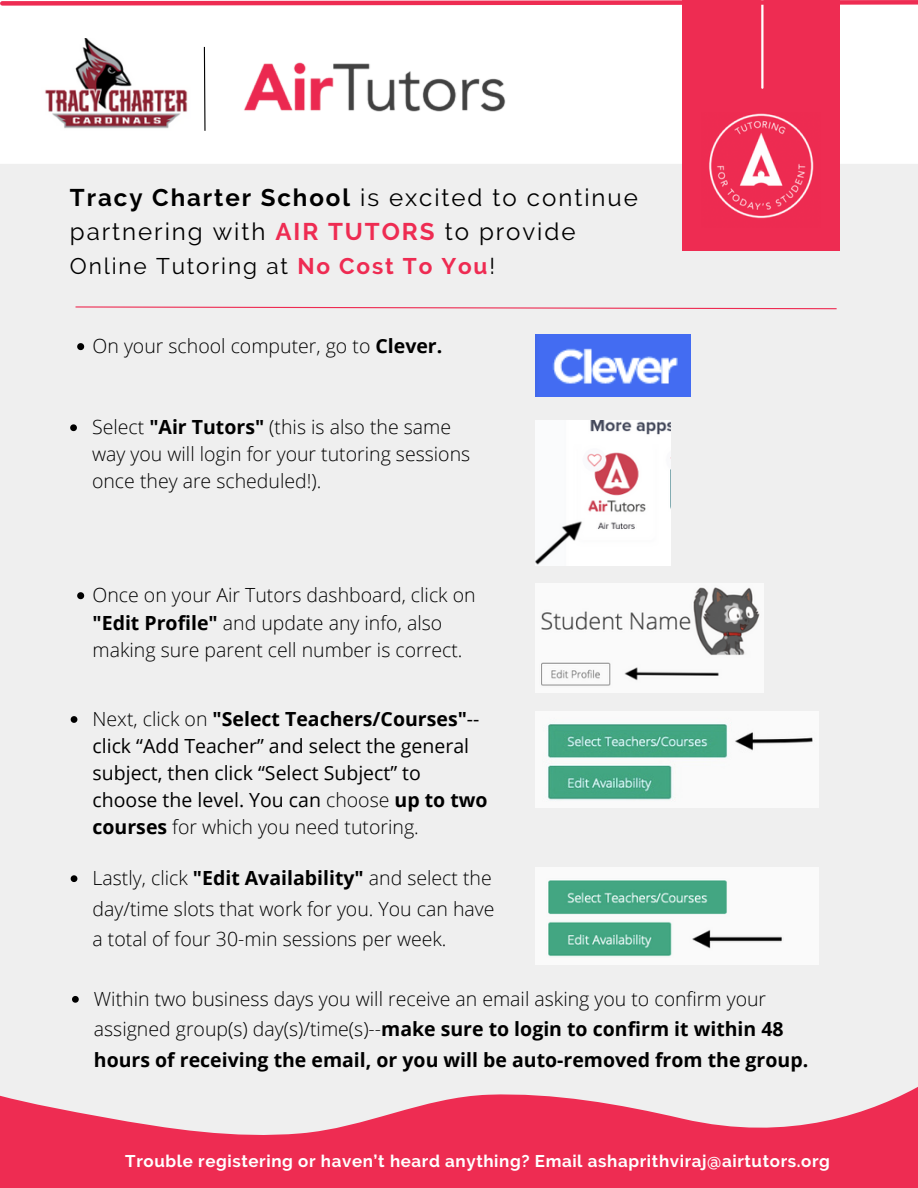
<style>
.page{position:relative;width:918px;height:1188px;background:#fff}
.page>*{position:absolute;margin:0;border:0;box-sizing:border-box;transform-origin:0 0}
.t1{font:24.15px/33.8px "Raleway";letter-spacing:.08em;color:#000}
.t2{font:22.65px "Raleway";letter-spacing:.08em;color:#000}
.t3{font:300 19.5px/30.3px "Open Sans";color:#000}
.t4{font:19.5px/27px "Open Sans";color:#000}
.t5{font:700 16.95px "Raleway";letter-spacing:.035em;color:#fff}
.s1{font-weight:700}
.s2{font-weight:700;color:#ee2c52}
.s3{font-weight:700;color:#ee2b52}
.s4{font-weight:300}
</style>
<div class="page">
<div style="left:0;top:979px;width:918px;height:209px;background:#ee2c52"></div>
<div style="left:0;top:164px;width:918px;height:971px;background:#efefef"></div>
<img style="left:244px;top:62px;width:262px;height:50px">
<div style="left:682px;top:0;width:158px;height:251px;background:#ee2c52"></div>
<hr style="left:761px;top:0;width:3px;height:88px;background:#fff">
<img style="left:709px;top:113px;width:105px;height:106px">
<svg style="left:0;top:0;width:918px;height:8px"></svg>
<svg style="left:203px;top:46px;width:3px;height:85px"></svg>
<img style="left:45px;top:39px;width:143px;height:90px">
<svg style="left:74px;top:306px;width:764px;height:4px"></svg>
<img style="left:535px;top:420px;width:135px;height:145px">
<img style="left:535px;top:711px;width:284px;height:97px">
<img style="left:535px;top:868px;width:284px;height:96px">
<img style="left:535px;top:334px;width:156px;height:62px">
<img style="left:535px;top:583px;width:229px;height:110px">
<svg style="left:77px;top:343px;width:7px;height:7px"></svg>
<svg style="left:70px;top:424px;width:7px;height:7px"></svg>
<svg style="left:71px;top:716px;width:6px;height:7px"></svg>
<svg style="left:71px;top:875px;width:6px;height:7px"></svg>
<svg style="left:77px;top:592px;width:7px;height:7px"></svg>
<svg style="left:72px;top:996px;width:7px;height:7px"></svg>
<p class="t1" style="left:70px;top:181px;width:569px"><span class="s1">Tracy Charter School</span> is excited to continue partnering with <span class="s2">AIR TUTORS</span> to provide</p>
<h1 class="t2" style="left:70px;top:252px;width:427px">Online Tutoring at <span class="s3">No Cost To You</span>!</h1>
<p class="t3" style="left:93px;top:331px;width:351px">On your school computer, go to <span class="s1">Clever.</span></p>
<p class="t3" style="left:92px;top:413px;width:380px;line-height:27px">Select <span class="s1">"Air Tutors"</span> (this is also the same way you will login for your tutoring sessions once they are scheduled!).</p>
<p class="t3" style="left:93px;top:581px;width:385px;line-height:27.3px">Once on your Air Tutors dashboard, click on <span class="s1">"Edit Profile"</span> and update any info, also making sure parent cell number is correct.</p>
<p class="t4" style="left:93px;top:705px;width:397px"><span class="s4">Next, click on</span> <span class="s1">"Select Teachers/Courses"</span>-- click “Add Teacher” and select the general subject, then click “Select Subject” to choose the level. You can <span class="s4">choose</span> <span class="s1">up to two courses</span> <span class="s4">for which you need tutoring.</span></p>
<p class="t3" style="left:93px;top:863px;width:403px">Lastly, click <span class="s1">"Edit Availability"</span> and select the day/time slots that work for you. You can have a total of four 30-min sessions per week.</p>
<p class="t3" style="left:94px;top:983px;width:716px">Within two business days you will receive an email asking you to confirm your assigned group(s) day(s)/time(s)--<span class="s1">make sure to login to confirm it within 48 hours of receiving the email, or you will be auto-removed from the group.</span></p>
<p class="t5" style="left:125px;top:1151px;width:706px">Trouble registering or haven’t heard anything? Email ashaprithviraj@airtutors.org</p>
</div>
